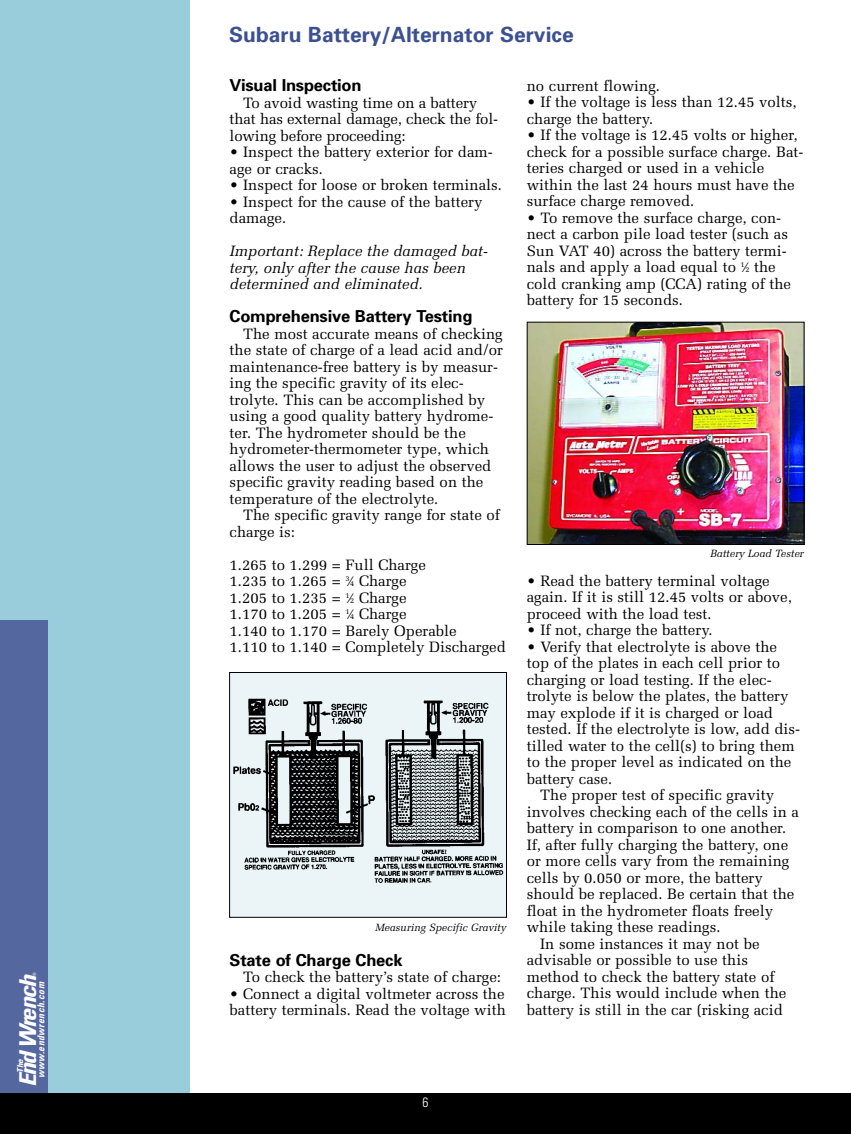
<style>
.page{position:relative;width:851px;height:1134px;background:#fff}
.page>*{position:absolute;margin:0;border:0;box-sizing:border-box;transform-origin:0 0}
.t1{font:italic 700 condensed 23.25px "Univers";color:#fff;scale:1.1 1}
.t2{font:700 21px "Univers";color:#3c5192}
.t3{font:700 16.5px "Univers";letter-spacing:-.01em;color:#000}
.t4{font:15px/16.5px "Melior";color:#000}
.t5{font:italic 15px/16.5px "Melior";color:#000}
.t6{font:300 condensed 13.5px "Univers";color:#fff}
.t7{font:italic 10.5px "Melior";color:#000}
.t8{font:italic 700 condensed 9.75px "Univers";color:#fff}
.t9{font:italic 700 condensed 8.25px "Univers";color:#fff;scale:1.1 1}
.t10{font:condensed 4.5px "Univers";color:#fff}
.s1{font-size:7.5px}
</style>
<div class="page">
<div style="left:0;top:0;width:189px;height:1107px;background:#99cddc"></div>
<div style="left:0;top:621px;width:47px;height:486px;background:#55679f"></div>
<div style="left:0;top:1093px;width:850px;height:41px;background:#000"></div>
<div style="left:229px;top:672px;width:277px;height:245px;background:#ebf5f8"></div>
<img style="left:233px;top:698px;width:271px;height:186px">
<div style="left:229px;top:672px;width:278px;height:246px;border:1px solid #000"></div>
<hr style="left:850px;top:1093px;width:1px;height:41px;background:#000">
<img style="left:528px;top:324px;width:274px;height:219px">
<div style="left:526px;top:322px;width:278px;height:223px;border:1px solid #000"></div>
<p class="t10" style="left:33px;top:976px;width:5px;rotate:-90deg">®</p>
<h1 class="t1" style="left:19px;top:1087px;width:103px;rotate:-90deg">End Wrench</h1>
<p class="t8" style="left:37px;top:1078px;width:99px;rotate:-90deg">www.endwrench.com</p>
<p class="t9" style="left:17px;top:1073px;width:15px;rotate:-90deg">The</p>
<h2 class="t2" style="left:229px;top:27px;width:346px">Subaru Battery/Alternator Service</h2>
<p class="t3" style="left:229px;top:80px;width:133px">Visual Inspection</p>
<p class="t4" style="left:229px;top:96px;width:270px;text-indent:14px">To avoid wasting time on a battery that has external damage, check the fol&shy;lowing before proceeding:</p>
<p class="t4" style="left:229px;top:146px;width:265px">• Inspect the battery exterior for dam&shy;age or cracks.</p>
<p class="t4" style="left:229px;top:179px;width:274px">• Inspect for loose or broken terminals.</p>
<p class="t4" style="left:229px;top:195px;width:254px">• Inspect for the cause of the battery damage.</p>
<p class="t5" style="left:229px;top:245px;width:260px">Important: Replace the damaged bat&shy;tery, only after the cause has been determined and eliminated.</p>
<p class="t3" style="left:229px;top:311px;width:244px">Comprehensive Battery Testing</p>
<p class="t4" style="left:229px;top:327px;width:275px;text-indent:14px">The most accurate means of checking the state of charge of a lead acid and/or maintenance-free battery is by measur&shy;ing the specific gravity of its elec&shy;trolyte. This can be accomplished by using a good quality battery hydrome&shy;ter. The hydrometer should be the hydrometer-thermometer type, which allows the user to adjust the observed specific gravity reading based on the temperature of the electrolyte.</p>
<p class="t4" style="left:229px;top:509px;width:272px;text-indent:14px">The specific gravity range for state of charge is:</p>
<p class="t4" style="left:229px;top:558px;width:278px">1.265 to 1.299 = Full Charge<br>1.235 to 1.265 = <sup>3</sup>⁄<span class="s1">4</span> Charge<br>1.205 to 1.235 = <sup>1</sup>⁄<span class="s1">2</span> Charge<br>1.170 to 1.205 = <sup>1</sup>⁄<span class="s1">4</span> Charge<br>1.140 to 1.170 = Barely Operable<br>1.110 to 1.140 = Completely Discharged</p>
<p class="t7" style="left:375px;top:923px;width:132px">Measuring Specific Gravity</p>
<p class="t3" style="left:229px;top:954px;width:174px">State of Charge Check</p>
<p class="t4" style="left:243px;top:971px;width:259px">To check the battery’s state of charge:</p>
<p class="t4" style="left:229px;top:987px;width:278px">• Connect a digital voltmeter across the battery terminals. Read the voltage with</p>
<p class="t4" style="left:526px;top:79px;width:135px">no current flowing.</p>
<p class="t4" style="left:526px;top:95px;width:271px">• If the voltage is less than 12.45 volts, charge the battery.</p>
<p class="t4" style="left:526px;top:128px;width:278px">• If the voltage is 12.45 volts or higher, check for a possible surface charge. Bat&shy;teries charged or used in a vehicle within the last 24 hours must have the surface charge removed.</p>
<p class="t4" style="left:526px;top:211px;width:266px">• To remove the surface charge, con&shy;nect a carbon pile load tester (such as Sun VAT 40) across the battery termi&shy;nals and apply a load equal to <sup>1</sup>⁄<span class="s1">2</span> the cold cranking amp (CCA) rating of the battery for 15 seconds.</p>
<p class="t7" style="left:710px;top:549px;width:95px">Battery Load Tester</p>
<p class="t4" style="left:526px;top:574px;width:266px">• Read the battery terminal voltage again. If it is still 12.45 volts or above, proceed with the load test.</p>
<p class="t4" style="left:526px;top:623px;width:187px">• If not, charge the battery.</p>
<p class="t4" style="left:526px;top:640px;width:252px">• Verify that electrolyte is above the</p>
<p class="t4" style="left:526px;top:656px;width:255px">top of the plates in each cell prior to</p>
<p class="t4" style="left:526px;top:673px;width:246px">charging or load testing. If the elec-</p>
<p class="t4" style="left:526px;top:689px;width:263px">trolyte is below the plates, the battery</p>
<p class="t4" style="left:526px;top:706px;width:248px">may explode if it is charged or load</p>
<p class="t4" style="left:526px;top:722px;width:275px">tested. If the electrolyte is low, add dis-</p>
<p class="t4" style="left:526px;top:739px;width:269px">tilled water to the cell(s) to bring them</p>
<p class="t4" style="left:526px;top:755px;width:266px">to the proper level as indicated on the</p>
<p class="t4" style="left:526px;top:772px;width:87px">battery case.</p>
<p class="t4" style="left:540px;top:788px;width:235px">The proper test of specific gravity</p>
<p class="t4" style="left:526px;top:805px;width:274px">involves checking each of the cells in a</p>
<p class="t4" style="left:526px;top:821px;width:261px">battery in comparison to one another.</p>
<p class="t4" style="left:526px;top:838px;width:263px">If, after fully charging the battery, one</p>
<p class="t4" style="left:526px;top:854px;width:264px">or more cells vary from the remaining</p>
<p class="t4" style="left:526px;top:871px;width:237px">cells by 0.050 or more, the battery</p>
<p class="t4" style="left:526px;top:887px;width:269px">should be replaced. Be certain that the</p>
<p class="t4" style="left:526px;top:904px;width:248px">float in the hydrometer floats freely</p>
<p class="t4" style="left:526px;top:920px;width:195px">while taking these readings.</p>
<p class="t4" style="left:540px;top:937px;width:221px">In some instances it may not be</p>
<p class="t4" style="left:526px;top:953px;width:223px">advisable or possible to use this</p>
<p class="t4" style="left:526px;top:970px;width:249px">method to check the battery state of</p>
<p class="t4" style="left:526px;top:986px;width:261px">charge. This would include when the</p>
<p class="t4" style="left:526px;top:1003px;width:258px">battery is still in the car (risking acid</p>
<p class="t6" style="left:422px;top:1097px;width:7px">6</p>
</div>
